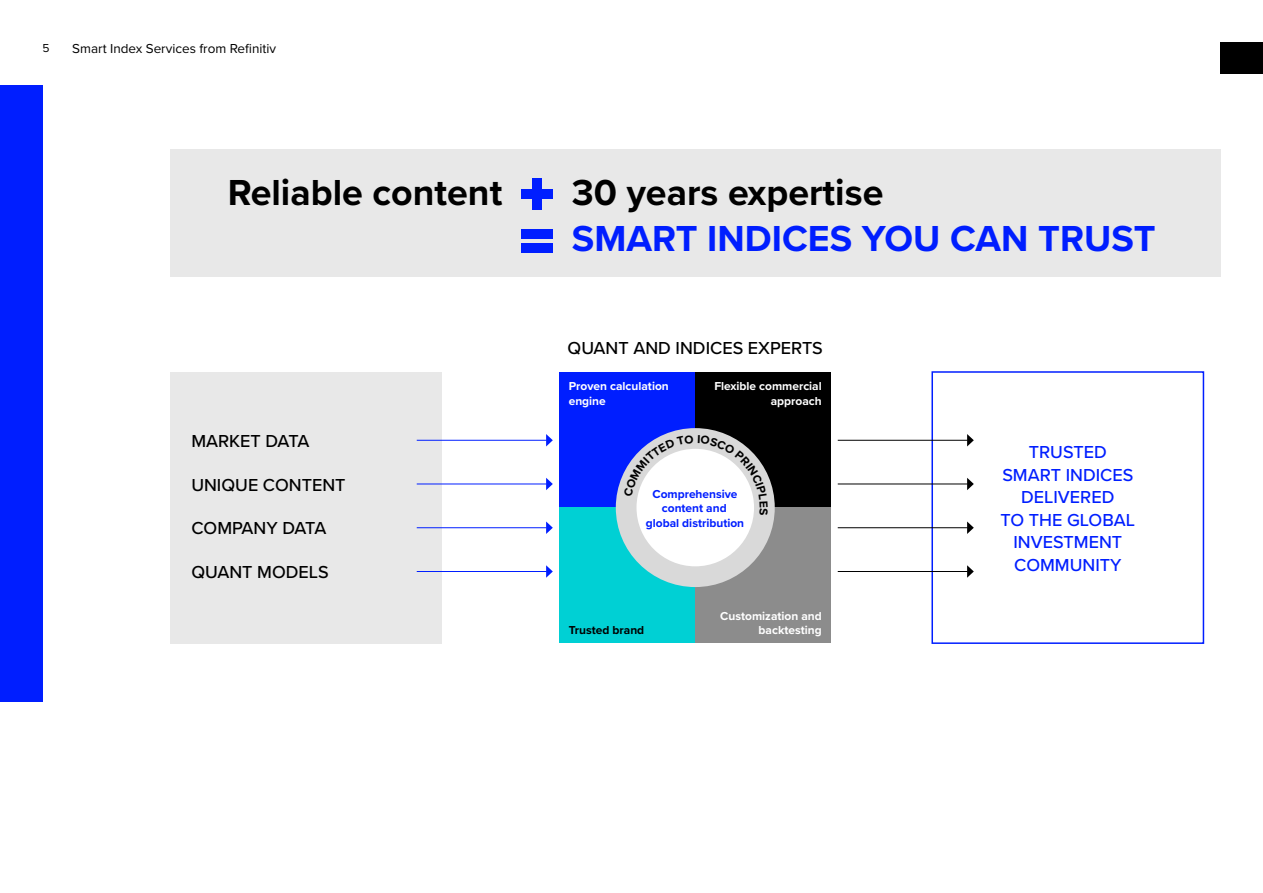
<style>
.page{position:relative;width:1263px;height:893px;background:#fff}
.page>*{position:absolute;margin:0;border:0;box-sizing:border-box;transform-origin:0 0}
.t1{font:700 37.5px "Proxima Nova";color:#000}
.t2{font:700 37.5px "Proxima Nova";color:#001eff}
.t3{font:500 18px "Proxima Nova";color:#000}
.t4{font:500 18px/22.5px "Proxima Nova";color:#001eff;text-align:center}
.t5{font:13.5px "Proxima Nova";color:#000}
.t6{font:700 12px/14.4px "Proxima Nova";color:#fff;text-align:right}
.t7{font:700 12px/14.4px "Proxima Nova";color:#001eff;text-align:center}
.t8{font:700 12px "Proxima Nova";color:#000}
.t9{font:12px "Proxima Nova";color:#000}
</style>
<div class="page">
<div style="left:0;top:85px;width:43px;height:617px;background:#001eff"></div>
<div style="left:1220px;top:43px;width:43px;height:31px;background:#000"></div>
<div style="left:170px;top:149px;width:1050px;height:127px;background:#e8e8e8"></div>
<div style="left:532px;top:178px;width:10px;height:31px;background:#001eff"></div>
<div style="left:521px;top:189px;width:32px;height:10px;background:#001eff"></div>
<div style="left:521px;top:244px;width:32px;height:9px;background:#001eff"></div>
<div style="left:521px;top:230px;width:32px;height:9px;background:#001eff"></div>
<div style="left:560px;top:372px;width:135px;height:136px;background:#001eff"></div>
<div style="left:560px;top:508px;width:135px;height:135px;background:#00d0d4"></div>
<div style="left:695px;top:372px;width:136px;height:136px;background:#000"></div>
<div style="left:695px;top:508px;width:136px;height:135px;background:#8c8c8c"></div>
<div style="left:616px;top:428px;width:159px;height:159px;background:#d9d9d9;border-radius:50%"></div>
<div style="left:636px;top:449px;width:118px;height:117px;background:#fff;border-radius:50%"></div>
<div style="left:170px;top:372px;width:271px;height:271px;background:#e8e8e8"></div>
<div style="left:931px;top:371px;width:273px;height:273px;border:2px solid #001eff"></div>
<hr style="left:417px;top:440px;width:130px;height:1px;background:#001eff">
<svg style="left:546px;top:434px;width:7px;height:12px"></svg>
<hr style="left:417px;top:484px;width:130px;height:1px;background:#001eff">
<svg style="left:546px;top:478px;width:7px;height:12px"></svg>
<hr style="left:417px;top:527px;width:130px;height:1px;background:#001eff">
<svg style="left:546px;top:521px;width:7px;height:13px"></svg>
<hr style="left:417px;top:571px;width:130px;height:1px;background:#001eff">
<svg style="left:546px;top:565px;width:7px;height:13px"></svg>
<hr style="left:838px;top:440px;width:130px;height:1px;background:#000">
<svg style="left:967px;top:434px;width:7px;height:12px"></svg>
<hr style="left:838px;top:484px;width:130px;height:1px;background:#000">
<svg style="left:967px;top:478px;width:7px;height:12px"></svg>
<hr style="left:838px;top:527px;width:130px;height:1px;background:#000">
<svg style="left:967px;top:521px;width:7px;height:13px"></svg>
<hr style="left:838px;top:571px;width:130px;height:1px;background:#000">
<svg style="left:967px;top:565px;width:7px;height:13px"></svg>
<svg style="left:624px;top:435px;width:144px;height:80px"></svg>
<p class="t9" style="left:43px;top:39px;width:9px">5</p>
<p class="t5" style="left:72px;top:39px;width:205px">Smart Index Services from Refinitiv</p>
<h1 class="t1" style="left:228px;top:164px;width:276px">Reliable content</h1>
<h1 class="t1" style="left:572px;top:164px;width:313px">30 years expertise</h1>
<h1 class="t2" style="left:572px;top:211px;width:585px">SMART INDICES YOU CAN TRUST</h1>
<h2 class="t3" style="left:568px;top:335px;width:257px">QUANT AND INDICES EXPERTS</h2>
<h2 class="t3" style="left:191px;top:427px;width:120px">MARKET DATA</h2>
<h2 class="t3" style="left:191px;top:471px;width:156px">UNIQUE CONTENT</h2>
<h2 class="t3" style="left:191px;top:515px;width:136px">COMPANY DATA</h2>
<h2 class="t3" style="left:191px;top:559px;width:139px">QUANT MODELS</h2>
<p class="t6" style="left:569px;top:379px;width:102px;text-align:left">Proven calculation engine</p>
<p class="t6" style="left:714px;top:379px;width:109px">Flexible commercial approach</p>
<p class="t7" style="left:646px;top:486px;width:100px">Comprehensive content and global distribution</p>
<p class="t8" style="left:569px;top:621px;width:77px">Trusted brand</p>
<p class="t6" style="left:720px;top:608px;width:103px">Customization and backtesting</p>
<h2 class="t4" style="left:1000px;top:441px;width:136px">TRUSTED<br>SMART INDICES<br>DELIVERED<br>TO THE GLOBAL<br>INVESTMENT<br>COMMUNITY</h2>
</div>
